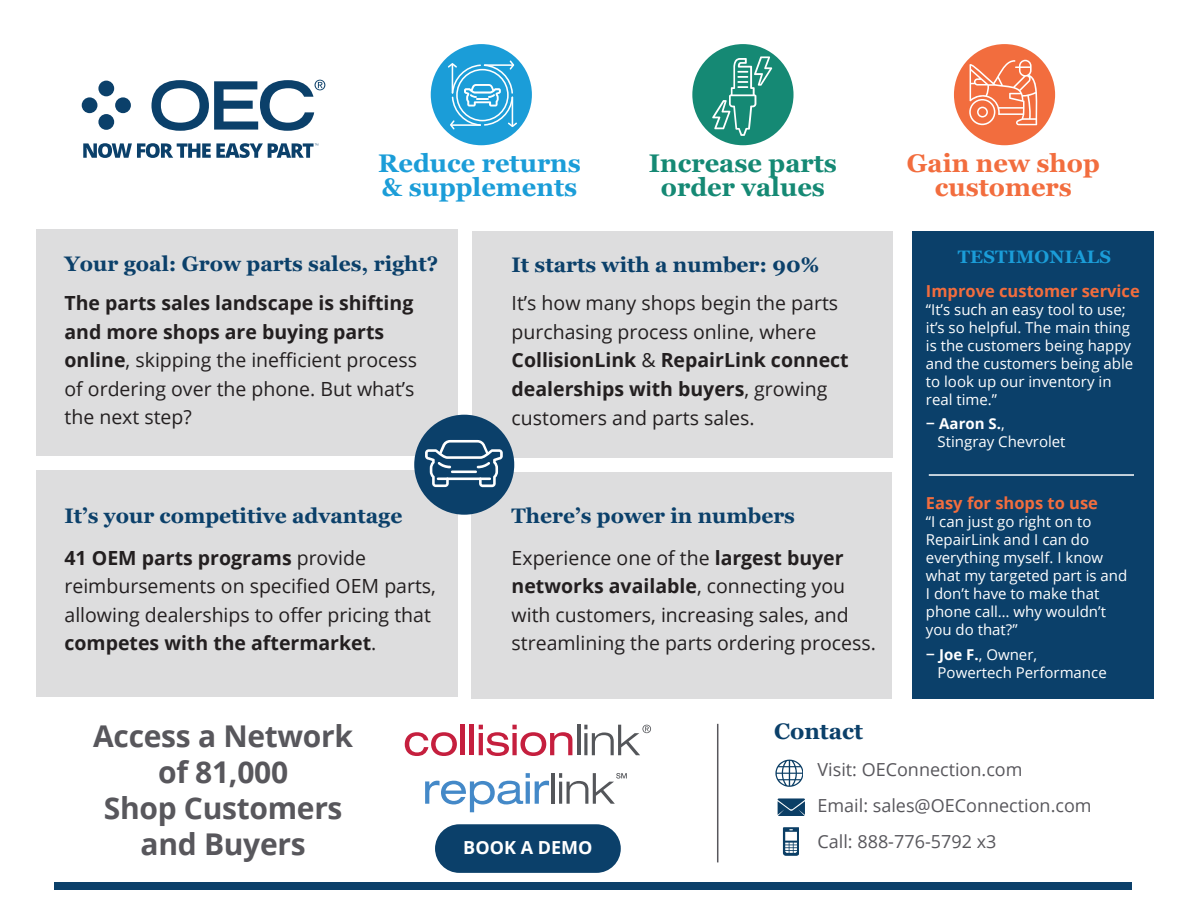
<style>
.page{position:relative;width:1188px;height:918px;background:#fff}
.page>*{position:absolute;margin:0;border:0;box-sizing:border-box;transform-origin:0 0}
.t1{font:700 30px/36px "Open Sans";letter-spacing:-.01em;color:#58575c;text-align:center}
.t2{font:700 25.5px/24px "Georgia";color:#1b9dd8}
.t3{font:700 25.5px/24px "Georgia";color:#158974;text-align:center}
.t4{font:700 25.5px/24px "Georgia";color:#f26d3e;text-align:center}
.t5{font:700 22.5px "Georgia";color:#0b406a}
.t6{font:700 21px "Georgia";color:#0b406a}
.t7{font:19.5px/28.5px "Open Sans";color:#231f20}
.t8{font:18px/36px "Open Sans";color:#58575c}
.t9{font:700 18px "Georgia";letter-spacing:.01em;color:#1b9dd8}
.t10{font:700 18px "Open Sans";color:#fff}
.t11{font:700 16.5px "Open Sans";color:#f26d3e}
.t12{font:15px/18px "Open Sans";color:#fff}
.s1{font-weight:700}
.s2{font-family:"Interstate"}
</style>
<div class="page">
<div style="left:36px;top:470px;width:421px;height:227px;background:#ddddde"></div>
<div style="left:36px;top:229px;width:421px;height:227px;background:#ddddde"></div>
<div style="left:471px;top:472px;width:421px;height:227px;background:#ddddde"></div>
<div style="left:472px;top:231px;width:421px;height:227px;background:#ddddde"></div>
<div style="left:431px;top:44px;width:101px;height:101px;background:#1b9dd8;border-radius:50%"></div>
<div style="left:692px;top:44px;width:102px;height:101px;background:#158974;border-radius:50%"></div>
<div style="left:954px;top:44px;width:101px;height:101px;background:#f26d3e;border-radius:50%"></div>
<svg style="left:405px;top:732px;width:52px;height:24px"></svg>
<hr style="left:461px;top:725px;width:4px;height:30px;background:#c51f3e">
<hr style="left:470px;top:725px;width:4px;height:30px;background:#c51f3e">
<svg style="left:479px;top:725px;width:93px;height:31px"></svg>
<hr style="left:577px;top:725px;width:3px;height:30px;background:#54565a">
<svg style="left:584px;top:725px;width:67px;height:30px"></svg>
<svg style="left:425px;top:773px;width:124px;height:39px"></svg>
<hr style="left:552px;top:773px;width:3px;height:31px;background:#54565a">
<svg style="left:559px;top:773px;width:68px;height:31px"></svg>
<svg style="left:783px;top:827px;width:16px;height:28px"></svg>
<svg style="left:775px;top:760px;width:28px;height:26px"></svg>
<svg style="left:778px;top:798px;width:26px;height:17px"></svg>
<hr style="left:717px;top:724px;width:1px;height:138px;background:#58575c">
<div style="left:54px;top:882px;width:1078px;height:8px;background:#0b406a"></div>
<svg style="left:448px;top:60px;width:69px;height:69px"></svg>
<svg style="left:712px;top:56px;width:60px;height:80px"></svg>
<svg style="left:969px;top:60px;width:68px;height:65px"></svg>
<div style="left:414px;top:415px;width:100px;height:100px;background:#0b406a;border-radius:50%"></div>
<svg style="left:425px;top:440px;width:78px;height:47px"></svg>
<div style="left:912px;top:231px;width:241px;height:468px;background:#0b406a"></div>
<hr style="left:929px;top:474px;width:205px;height:2px;background:#fff">
<div style="left:435px;top:824px;width:186px;height:49px;background:#0b406a;border-radius:24px"></div>
<svg style="left:151px;top:80px;width:174px;height:51px"></svg>
<div style="left:98px;top:81px;width:16px;height:15px;background:#0b406a;border-radius:50%"></div>
<div style="left:115px;top:97px;width:16px;height:16px;background:#0b406a;border-radius:50%"></div>
<div style="left:98px;top:114px;width:16px;height:16px;background:#0b406a;border-radius:50%"></div>
<div style="left:82px;top:97px;width:15px;height:16px;background:#0b406a;border-radius:50%"></div>
<svg style="left:83px;top:143px;width:235px;height:15px"></svg>
<h2 class="t2" style="left:378px;top:152px;width:204px">Reduce returns &amp; supplements</h2>
<h2 class="t3" style="left:649px;top:152px;width:190px">Increase parts order values</h2>
<h2 class="t4" style="left:907px;top:152px;width:194px">Gain new shop customers</h2>
<p class="t6" style="left:64px;top:251px;width:375px">Your goal: Grow parts sales, right?</p>
<p class="t7" style="left:64px;top:289px;width:354px"><span class="s1">The parts sales landscape is shifting and more shops are buying parts online</span>, skipping the inefficient process of ordering over the phone. But what’s the next step?</p>
<p class="t6" style="left:64px;top:502px;width:339px">It’s your competitive advantage</p>
<p class="t7" style="left:64px;top:543px;width:373px"><span class="s1">41 OEM parts programs</span> provide reimbursements on specified OEM parts, allowing dealerships to offer pricing that <span class="s1">competes with the aftermarket</span>.</p>
<h1 class="t1" style="left:93px;top:717px;width:261px">Access a Network of 81,000<br>Shop Customers and Buyers</h1>
<p class="t6" style="left:512px;top:251px;width:309px">It starts with a number: 90%</p>
<p class="t7" style="left:512px;top:289px;width:339px">It’s how many shops begin the parts purchasing process online, where <span class="s1">CollisionLink</span> &amp; <span class="s1">RepairLink connect dealerships with buyers</span>, growing customers and parts sales.</p>
<p class="t6" style="left:512px;top:502px;width:285px">There’s power in numbers</p>
<p class="t7" style="left:512px;top:543px;width:366px">Experience one of the <span class="s1">largest buyer networks available</span>, connecting you with customers, increasing sales, and streamlining the parts ordering process.</p>
<p class="t5" style="left:774px;top:717px;width:91px">Contact</p>
<p class="t9" style="left:958px;top:245px;width:155px">TESTIMONIALS</p>
<p class="t11" style="left:926px;top:279px;width:215px">Improve customer service</p>
<p class="t12" style="left:926px;top:300px;width:209px">“It’s such an easy tool to use; it’s so helpful. The main thing is the customers being happy and the customers being able to look up our inventory in real time.”</p>
<p class="t12" style="left:938px;top:414px;width:129px;text-indent:-12px"><span class="s2">—</span> <span class="s1">Aaron S.</span>,<br>Stingray Chevrolet</p>
<p class="t11" style="left:926px;top:491px;width:174px">Easy for shops to use</p>
<p class="t12" style="left:926px;top:512px;width:203px">“I can just go right on to<br>RepairLink and I can do everything myself. I know what my targeted part is and<br>I don’t have to make that phone call… why wouldn’t you do that?”</p>
<p class="t12" style="left:938px;top:645px;width:171px;text-indent:-12px"><span class="s2">—</span> <span class="s1">Joe F.</span>, Owner,<br>Powertech Performance</p>
<p class="t10" style="left:463px;top:835px;width:131px">BOOK A DEMO</p>
<p class="t8" style="left:818px;top:751px;width:276px">Visit: OEConnection.com<br>Email: sales@OEConnection.com<br>Call: 888-776-5792 x3</p>
</div>
